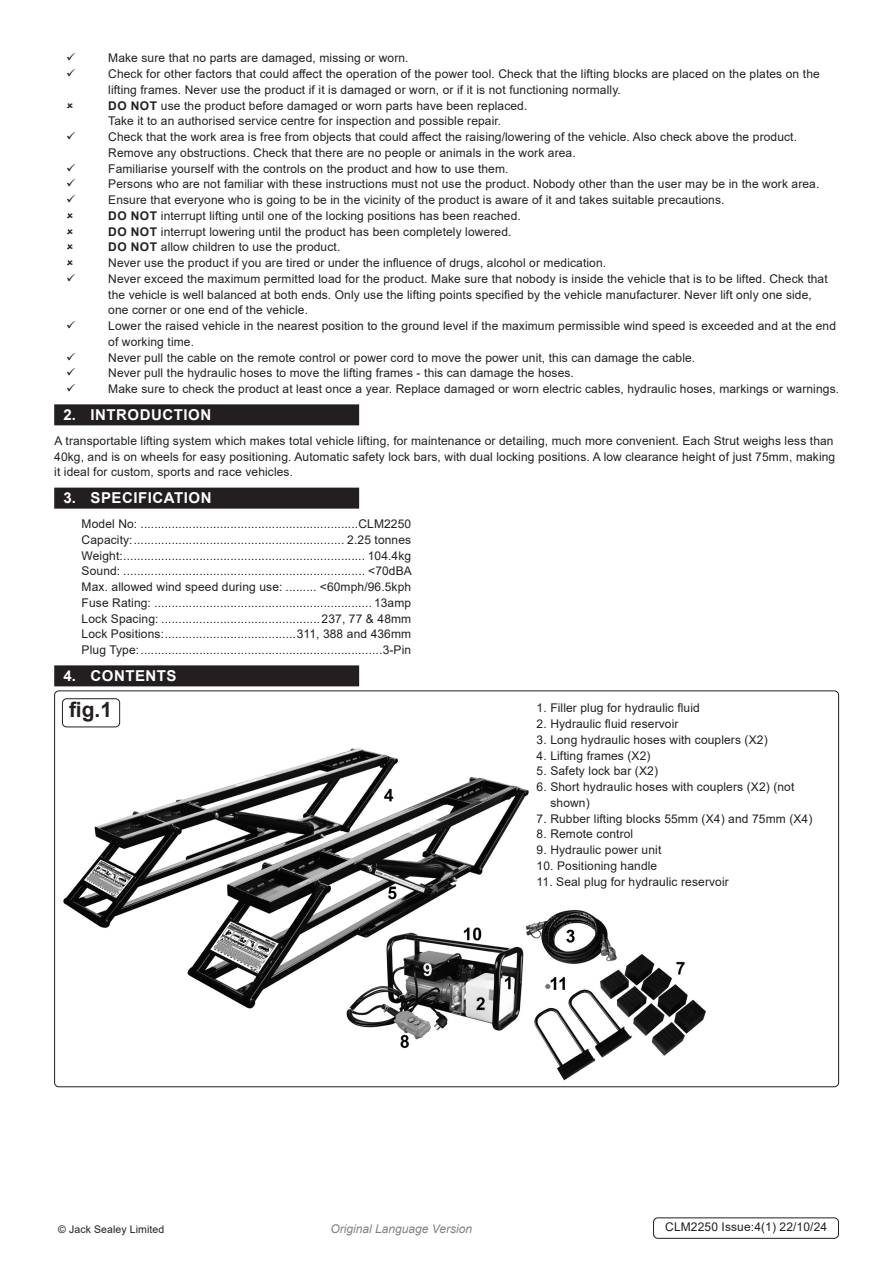
<style>
.page{position:relative;width:893px;height:1263px;background:#fff}
.page>*{position:absolute;margin:0;border:0;box-sizing:border-box;transform-origin:0 0}
.t1{font:700 21px "Arial";color:#231f20}
.t2{font:700 15px "Arial";letter-spacing:.035em;color:#fff}
.Body{font:12px/15.8px "Arial";letter-spacing:.01em;color:#231f20}
.Specifications__Tabbed{font:12px "Arial";letter-spacing:.01em;color:#231f20}
.Body__Footer{font:12px "Arial";letter-spacing:.01em;color:#231f20}
.t3{font:italic 12px "Arial";color:#808285}
.Body__Justified__7pt{font:10.5px "Arial";letter-spacing:.01em;color:#231f20}
.s1{font-weight:700}
</style>
<div class="page">
<div style="left:54px;top:404px;width:305px;height:21px;background:#231f20"></div>
<div style="left:54px;top:488px;width:305px;height:21px;background:#231f20"></div>
<div style="left:54px;top:665px;width:305px;height:21px;background:#231f20"></div>
<img style="left:63px;top:748px;width:643px;height:333px">
<div style="left:62px;top:698px;width:58px;height:29px;border:1px solid #231f20;border-radius:4px"></div>
<div style="left:653px;top:1217px;width:186px;height:22px;border:1px solid #231f20;border-radius:4px"></div>
<p class="Body" style="left:108px;top:50px;width:302px">Make sure that no parts are damaged, missing or worn.</p>
<p class="Body" style="left:108px;top:66px;width:713px">Check for other factors that could affect the operation of the power tool. Check that the lifting blocks are placed on the plates on the lifting frames. Never use the product if it is damaged or worn, or if it is not functioning normally.</p>
<p class="Body" style="left:108px;top:97px;width:421px"><span class="s1">DO NOT</span> use the product before damaged or worn parts have been replaced.</p>
<p class="Body" style="left:108px;top:113px;width:395px">Take it to an authorised service centre for inspection and possible repair.</p>
<p class="Body" style="left:108px;top:129px;width:690px">Check that the work area is free from objects that could affect the raising/lowering of the vehicle. Also check above the product.<br>Remove any obstructions. Check that there are no people or animals in the work area.</p>
<p class="Body" style="left:108px;top:160px;width:402px">Familiarise yourself with the controls on the product and how to use them.</p>
<p class="Body" style="left:108px;top:176px;width:713px">Persons who are not familiar with these instructions must not use the product. Nobody other than the user may be in the work area.</p>
<p class="Body" style="left:108px;top:192px;width:618px">Ensure that everyone who is going to be in the vicinity of the product is aware of it and takes suitable precautions.</p>
<p class="Body" style="left:108px;top:208px;width:414px"><span class="s1">DO NOT</span> interrupt lifting until one of the locking positions has been reached.</p>
<p class="Body" style="left:108px;top:223px;width:405px"><span class="s1">DO NOT</span> interrupt lowering until the product has been completely lowered.</p>
<p class="Body" style="left:108px;top:239px;width:234px"><span class="s1">DO NOT</span> allow children to use the product.</p>
<p class="Body" style="left:108px;top:255px;width:499px">Never use the product if you are tired or under the influence of drugs, alcohol or medication.</p>
<p class="Body" style="left:108px;top:271px;width:721px">Never exceed the maximum permitted load for the product. Make sure that nobody is inside the vehicle that is to be lifted. Check that the vehicle is well balanced at both ends. Only use the lifting points specified by the vehicle manufacturer. Never lift only one side,</p>
<p class="Body" style="left:108px;top:302px;width:201px">one corner or one end of the vehicle.</p>
<p class="Body" style="left:108px;top:318px;width:729px">Lower the raised vehicle in the nearest position to the ground level if the maximum permissible wind speed is exceeded and at the end of working time.</p>
<p class="Body" style="left:108px;top:349px;width:588px">Never pull the cable on the remote control or power cord to move the power unit, this can damage the cable.</p>
<p class="Body" style="left:108px;top:365px;width:467px">Never pull the hydraulic hoses to move the lifting frames - this can damage the hoses.</p>
<p class="Body" style="left:108px;top:381px;width:732px">Make sure to check the product at least once a year. Replace damaged or worn electric cables, hydraulic hoses, markings or warnings.</p>
<p class="t2" style="left:63px;top:404px;width:149px">2. INTRODUCTION</p>
<p class="Body" style="left:54px;top:433px;width:783px">A transportable lifting system which makes total vehicle lifting, for maintenance or detailing, much more convenient. Each Strut weighs less than<br>40kg, and is on wheels for easy positioning. Automatic safety lock bars, with dual locking positions. A low clearance height of just 75mm, making it ideal for custom, sports and race vehicles.</p>
<p class="t2" style="left:63px;top:487px;width:150px">3. SPECIFICATION</p>
<p class="Specifications__Tabbed" style="left:81px;top:516px;width:331px">Model No: ...............................................................CLM2250</p>
<p class="Specifications__Tabbed" style="left:81px;top:531px;width:331px">Capacity:............................................................. 2.25 tonnes</p>
<p class="Specifications__Tabbed" style="left:81px;top:547px;width:331px">Weight:...................................................................... 104.4kg</p>
<p class="Specifications__Tabbed" style="left:81px;top:563px;width:332px">Sound: ...................................................................... &lt;70dBA</p>
<p class="Specifications__Tabbed" style="left:81px;top:579px;width:331px">Max. allowed wind speed during use: ......... &lt;60mph/96.5kph</p>
<p class="Specifications__Tabbed" style="left:81px;top:594px;width:331px">Fuse Rating: ............................................................... 13amp</p>
<p class="Specifications__Tabbed" style="left:81px;top:610px;width:331px">Lock Spacing: ..............................................237, 77 &amp; 48mm</p>
<p class="Specifications__Tabbed" style="left:81px;top:626px;width:331px">Lock Positions:......................................311, 388 and 436mm</p>
<p class="Specifications__Tabbed" style="left:81px;top:642px;width:331px">Plug Type:......................................................................3-Pin</p>
<p class="t2" style="left:63px;top:665px;width:115px">4. CONTENTS</p>
<p class="Body" style="left:537px;top:700px;width:165px">1. Filler plug for hydraulic fluid</p>
<p class="Body" style="left:537px;top:716px;width:143px">2. Hydraulic fluid reservoir</p>
<p class="Body" style="left:537px;top:732px;width:233px">3. Long hydraulic hoses with couplers (X2)</p>
<p class="Body" style="left:537px;top:747px;width:115px">4. Lifting frames (X2)</p>
<p class="Body" style="left:537px;top:763px;width:123px">5. Safety lock bar (X2)</p>
<p class="Body" style="left:550px;top:779px;width:245px;text-indent:-14px">6. Short hydraulic hoses with couplers (X2) (not shown)</p>
<p class="Body" style="left:537px;top:810px;width:277px">7. Rubber lifting blocks 55mm (X4) and 75mm (X4)</p>
<p class="Body" style="left:537px;top:826px;width:98px">8. Remote control</p>
<p class="Body" style="left:537px;top:842px;width:126px">9. Hydraulic power unit</p>
<p class="Body" style="left:537px;top:858px;width:122px">10. Positioning handle</p>
<p class="Body" style="left:537px;top:873px;width:194px">11. Seal plug for hydraulic reservoir</p>
<p class="t1" style="left:69px;top:695px;width:45px">fig.1</p>
<p class="Body__Justified__7pt" style="left:58px;top:1222px;width:108px">© Jack Sealey Limited</p>
<p class="t3" style="left:330px;top:1220px;width:143px">Original Language Version</p>
<p class="Body__Footer" style="left:665px;top:1219px;width:164px">CLM2250 Issue:4(1) 22/10/24</p>
</div>
